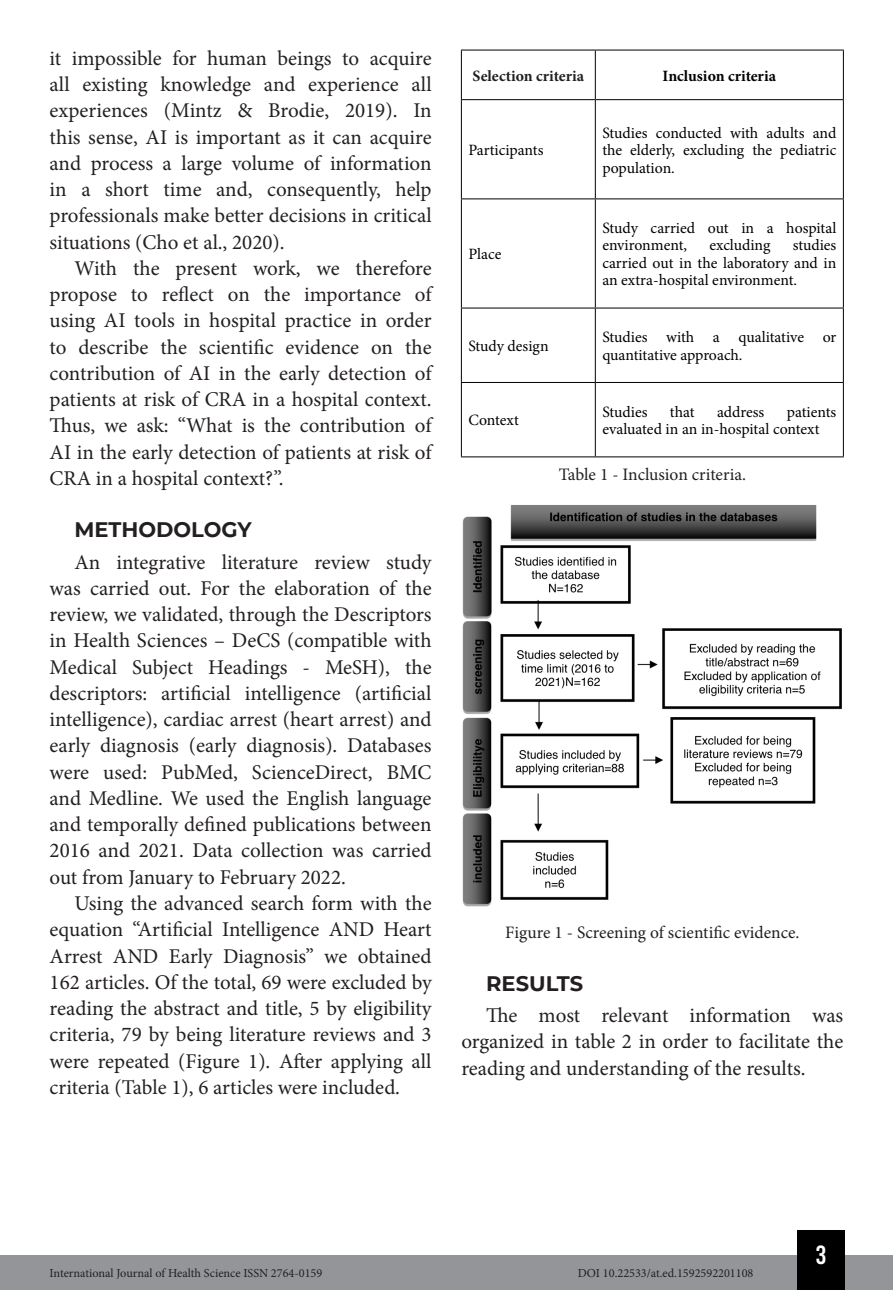
<style>
.page{position:relative;width:893px;height:1290px;background:#fff}
.page>*{position:absolute;margin:0;border:0;box-sizing:border-box;transform-origin:0 0}
.t1{font:26.25px "Bebas Kai";color:#fff}
.Texto_1{font:21px/26.2px "Minion Pro";color:#231f20;text-align:justify}
.Título_1{font:700 21px "Montserrat";color:#231f20}
.Info_Imagem{font:17.5px "Minion Pro";color:#231f20}
.Tabela{font:15.75px/17.5px "Minion Pro";color:#000}
.Tabela-2{font:700 15.75px "Minion Pro";color:#231f20}
.Tabela-3{font:700 15.75px "Minion Pro";color:#000}
.t2{font:12.25px "Minion Pro";color:#231f20}
</style>
<div class="page">
<div style="left:0;top:1255px;width:893px;height:35px;background:#939598"></div>
<div style="left:797px;top:1230px;width:48px;height:60px;background:#000"></div>
<hr style="left:461px;top:50px;width:134px;height:1px;background:#000">
<hr style="left:461px;top:50px;width:1px;height:49px;background:#000">
<hr style="left:595px;top:50px;width:249px;height:1px;background:#000">
<hr style="left:595px;top:50px;width:1px;height:49px;background:#000">
<hr style="left:843px;top:50px;width:1px;height:49px;background:#000">
<hr style="left:461px;top:99px;width:134px;height:1px;background:#000">
<hr style="left:461px;top:100px;width:1px;height:98px;background:#000">
<hr style="left:595px;top:99px;width:249px;height:1px;background:#000">
<hr style="left:595px;top:100px;width:1px;height:98px;background:#000">
<hr style="left:843px;top:100px;width:1px;height:98px;background:#000">
<hr style="left:461px;top:198px;width:134px;height:1px;background:#000">
<hr style="left:461px;top:199px;width:1px;height:109px;background:#000">
<hr style="left:595px;top:198px;width:249px;height:1px;background:#000">
<hr style="left:595px;top:199px;width:1px;height:109px;background:#000">
<hr style="left:843px;top:199px;width:1px;height:109px;background:#000">
<hr style="left:461px;top:308px;width:134px;height:1px;background:#000">
<hr style="left:461px;top:308px;width:1px;height:74px;background:#000">
<hr style="left:595px;top:308px;width:249px;height:1px;background:#000">
<hr style="left:595px;top:308px;width:1px;height:74px;background:#000">
<hr style="left:843px;top:308px;width:1px;height:74px;background:#000">
<hr style="left:461px;top:382px;width:134px;height:1px;background:#000">
<hr style="left:461px;top:383px;width:1px;height:73px;background:#000">
<hr style="left:595px;top:382px;width:249px;height:1px;background:#000">
<hr style="left:595px;top:383px;width:1px;height:73px;background:#000">
<hr style="left:843px;top:383px;width:1px;height:73px;background:#000">
<hr style="left:461px;top:456px;width:134px;height:1px;background:#000">
<hr style="left:595px;top:456px;width:249px;height:1px;background:#000">
<img style="left:462px;top:505px;width:380px;height:402px">
<p class="Texto_1" style="left:50px;top:45px;width:384px">it impossible for human beings to acquire all existing knowledge and experience all experiences (Mintz &amp; Brodie, 2019). In this sense, AI is important as it can acquire and process a large volume of information in a short time and, consequently, help professionals make better decisions in critical situations (Cho et al., 2020).</p>
<p class="Texto_1" style="left:50px;top:255px;width:384px;text-indent:25px">With the present work, we therefore propose to reflect on the importance of using AI tools in hospital practice in order to describe the scientific evidence on the contribution of AI in the early detection of patients at risk of CRA in a hospital context.<br>Thus, we ask: “What is the contribution of AI in the early detection of patients at risk of CRA in a hospital context?”.</p>
<p class="Título_1" style="left:74px;top:515px;width:179px">METHODOLOGY</p>
<p class="Texto_1" style="left:50px;top:549px;width:383px;text-indent:25px">An integrative literature review study was carried out. For the elaboration of the review, we validated, through the Descriptors in Health Sciences – DeCS (compatible with Medical Subject Headings - MeSH), the descriptors: artificial intelligence (artificial intelligence), cardiac arrest (heart arrest) and early diagnosis (early diagnosis). Databases were used: PubMed, ScienceDirect, BMC and Medline. We used the English language and temporally defined publications between 2016 and 2021. Data collection was carried out from January to February 2022.</p>
<p class="Texto_1" style="left:50px;top:890px;width:384px;text-indent:25px">Using the advanced search form with the equation “Artificial Intelligence AND Heart Arrest AND Early Diagnosis” we obtained 162 articles. Of the total, 69 were excluded by reading the abstract and title, 5 by eligibility criteria, 79 by being literature reviews and 3 were repeated (Figure 1). After applying all criteria (Table 1), 6 articles were included.</p>
<p class="Tabela-2" style="left:472px;top:64px;width:113px">Selection criteria</p>
<p class="Tabela-3" style="left:663px;top:64px;width:115px">Inclusion criteria</p>
<p class="Tabela" style="left:468px;top:141px;width:77px">Participants</p>
<p class="Tabela" style="left:468px;top:245px;width:35px">Place</p>
<p class="Tabela" style="left:602px;top:124px;width:236px;text-align:justify">Studies conducted with adults and the elderly, excluding the pediatric population.</p>
<p class="Tabela" style="left:602px;top:219px;width:236px">Study carried out in a hospital environment,</p>
<p class="Tabela" style="left:602px;top:237px;width:236px;text-align:justify;text-indent:190px">studies carried out in the laboratory and in an extra-hospital environment.</p>
<p class="Tabela" style="left:709px;top:237px;width:63px">excluding</p>
<p class="Tabela" style="left:468px;top:337px;width:82px">Study design</p>
<p class="Tabela" style="left:602px;top:328px;width:236px">Studies with a qualitative or quantitative approach.</p>
<p class="Tabela" style="left:468px;top:412px;width:52px">Context</p>
<p class="Tabela" style="left:602px;top:403px;width:47px">Studies</p>
<p class="Tabela" style="left:670px;top:403px;width:26px">that</p>
<p class="Tabela" style="left:717px;top:403px;width:49px">address</p>
<p class="Tabela" style="left:602px;top:403px;width:236px;text-indent:184px">patients evaluated in an in-hospital context</p>
<p class="Info_Imagem" style="left:559px;top:462px;width:189px">Table 1 - Inclusion criteria.</p>
<p class="Info_Imagem" style="left:505px;top:921px;width:296px">Figure 1 - Screening of scientific evidence.</p>
<p class="Título_1" style="left:486px;top:968px;width:99px">RESULTS</p>
<p class="Texto_1" style="left:461px;top:1002px;width:383px;text-indent:25px">The most relevant information was organized in table 2 in order to facilitate the reading and understanding of the results.</p>
<p class="t1" style="left:816px;top:1241px;width:12px">3</p>
<p class="t2" style="left:50px;top:1265px;width:274px">International Journal of Health Science ISSN 2764-0159</p>
<p class="t2" style="left:578px;top:1265px;width:177px">DOI 10.22533/at.ed.1592592201108</p>
</div>
